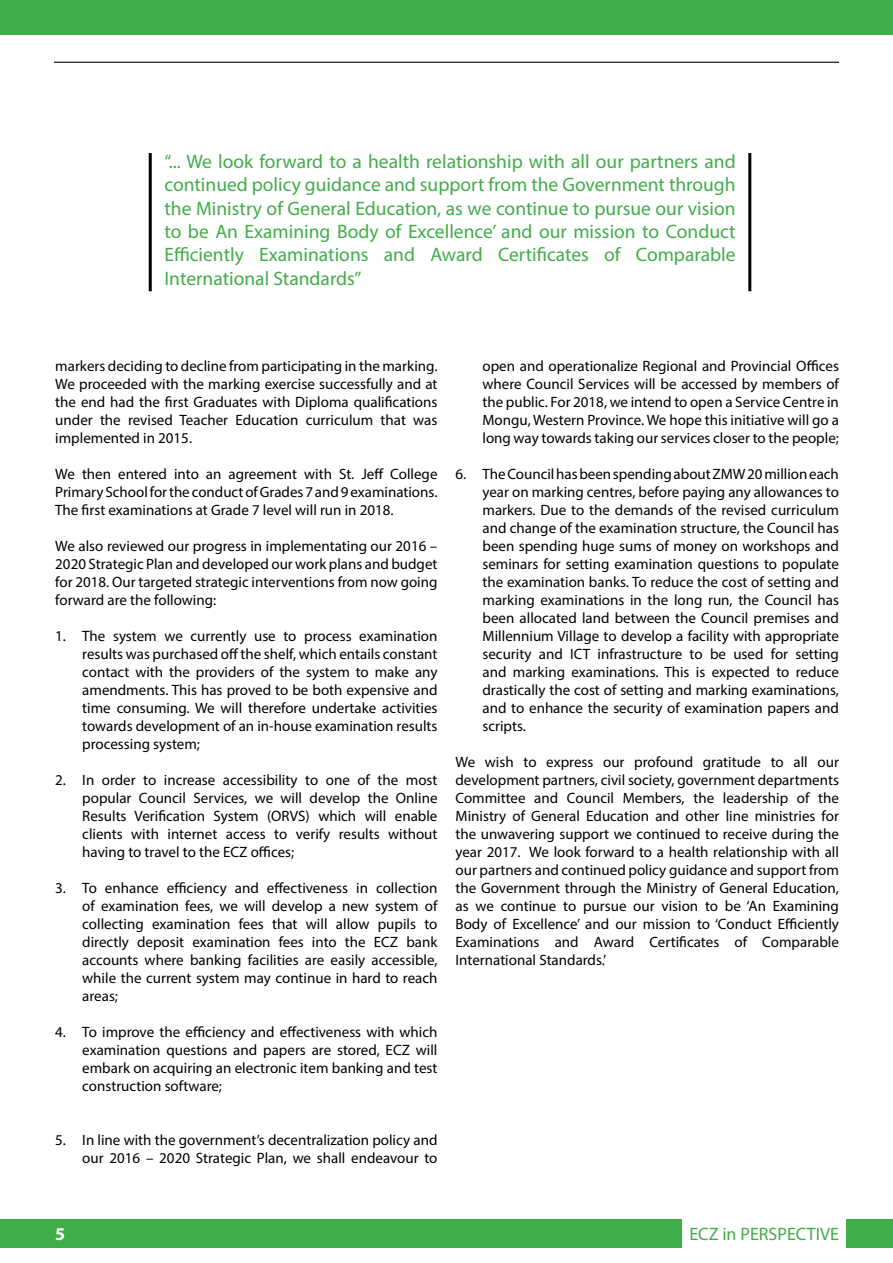
<style>
.page{position:relative;width:893px;height:1263px;background:#fff}
.page>*{position:absolute;margin:0;border:0;box-sizing:border-box;transform-origin:0 0}
.t1{font:19.5px/23.4px "Myriad Pro";color:#41ad49;text-align:justify}
.t2{font:18px "Myriad Pro";color:#41ad49}
.t3{font:700 18px "Myriad Pro";color:#fff}
.t4{font:15px/18px "Myriad Pro";color:#000;text-align:justify}
</style>
<div class="page">
<hr style="left:54px;top:62px;width:785px;height:1px;background:#000">
<div style="left:846px;top:1220px;width:47px;height:28px;background:#41ad49"></div>
<div style="left:0;top:1220px;width:682px;height:28px;background:#41ad49"></div>
<div style="left:0;top:0;width:893px;height:35px;background:#41ad49"></div>
<hr style="left:149px;top:153px;width:3px;height:138px;background:#000">
<hr style="left:748px;top:153px;width:3px;height:138px;background:#000">
<p class="t1" style="left:164px;top:149px;width:573px">“... We look forward to a health relationship with all our partners and continued policy guidance and support from the Government through the Ministry of General Education, as we continue to pursue our vision to be An Examining Body of Excellence’ and our mission to Conduct Efficiently Examinations and Award Certificates of Comparable International Standards”</p>
<p class="t4" style="left:55px;top:356px;width:384px">markers deciding to decline from participating in the marking.<br>We proceeded with the marking exercise successfully and at the end had the first Graduates with Diploma qualifications under the revised Teacher Education curriculum that was implemented in 2015.</p>
<p class="t4" style="left:55px;top:464px;width:384px">We then entered into an agreement with St. Jeff College Primary School for the conduct of Grades 7 and 9 examinations.<br>The first examinations at Grade 7 level will run in 2018.</p>
<p class="t4" style="left:55px;top:536px;width:384px">We also reviewed our progress in implementating our 2016 – 2020 Strategic Plan and developed our work plans and budget for 2018. Our targeted strategic interventions from now going forward are the following:</p>
<p class="t4" style="left:82px;top:626px;width:357px;text-indent:-27px">1. The system we currently use to process examination results was purchased off the shelf, which entails constant contact with the providers of the system to make any amendments. This has proved to be both expensive and time consuming. We will therefore undertake activities towards development of an in-house examination results processing system;</p>
<p class="t4" style="left:82px;top:770px;width:357px;text-indent:-27px">2. In order to increase accessibility to one of the most popular Council Services, we will develop the Online Results Verification System (ORVS) which will enable clients with internet access to verify results without having to travel to the ECZ offices;</p>
<p class="t4" style="left:82px;top:878px;width:357px;text-indent:-27px">3. To enhance efficiency and effectiveness in collection of examination fees, we will develop a new system of collecting examination fees that will allow pupils to directly deposit examination fees into the ECZ bank accounts where banking facilities are easily accessible, while the current system may continue in hard to reach areas;</p>
<p class="t4" style="left:82px;top:1022px;width:357px;text-indent:-27px">4. To improve the efficiency and effectiveness with which examination questions and papers are stored, ECZ will embark on acquiring an electronic item banking and test construction software;</p>
<p class="t4" style="left:55px;top:1130px;width:384px;text-align:right">5. In line with the government’s decentralization policy and our 2016 – 2020 Strategic Plan, we shall endeavour to</p>
<p class="t4" style="left:482px;top:356px;width:358px">open and operationalize Regional and Provincial Offices where Council Services will be accessed by members of the public. For 2018, we intend to open a Service Centre in Mongu, Western Province. We hope this initiative will go a long way towards taking our services closer to the people;</p>
<p class="t4" style="left:482px;top:464px;width:358px;text-indent:-27px">6. The Council has been spending about ZMW 20 million each year on marking centres, before paying any allowances to markers. Due to the demands of the revised curriculum and change of the examination structure, the Council has been spending huge sums of money on workshops and seminars for setting examination questions to populate the examination banks. To reduce the cost of setting and marking examinations in the long run, the Council has been allocated land between the Council premises and Millennium Village to develop a facility with appropriate security and ICT infrastructure to be used for setting and marking examinations. This is expected to reduce drastically the cost of setting and marking examinations, and to enhance the security of examination papers and scripts.</p>
<p class="t4" style="left:455px;top:752px;width:385px">We wish to express our profound gratitude to all our development partners, civil society, government departments Committee and Council Members, the leadership of the Ministry of General Education and other line ministries for the unwavering support we continued to receive during the year 2017. We look forward to a health relationship with all our partners and continued policy guidance and support from the Government through the Ministry of General Education, as we continue to pursue our vision to be ‘An Examining Body of Excellence’ and our mission to ‘Conduct Efficiently Examinations and Award Certificates of Comparable International Standards.’</p>
<p class="t3" style="left:55px;top:1222px;width:11px">5</p>
<p class="t2" style="left:689px;top:1222px;width:151px">ECZ in PERSPECTIVE</p>
</div>
